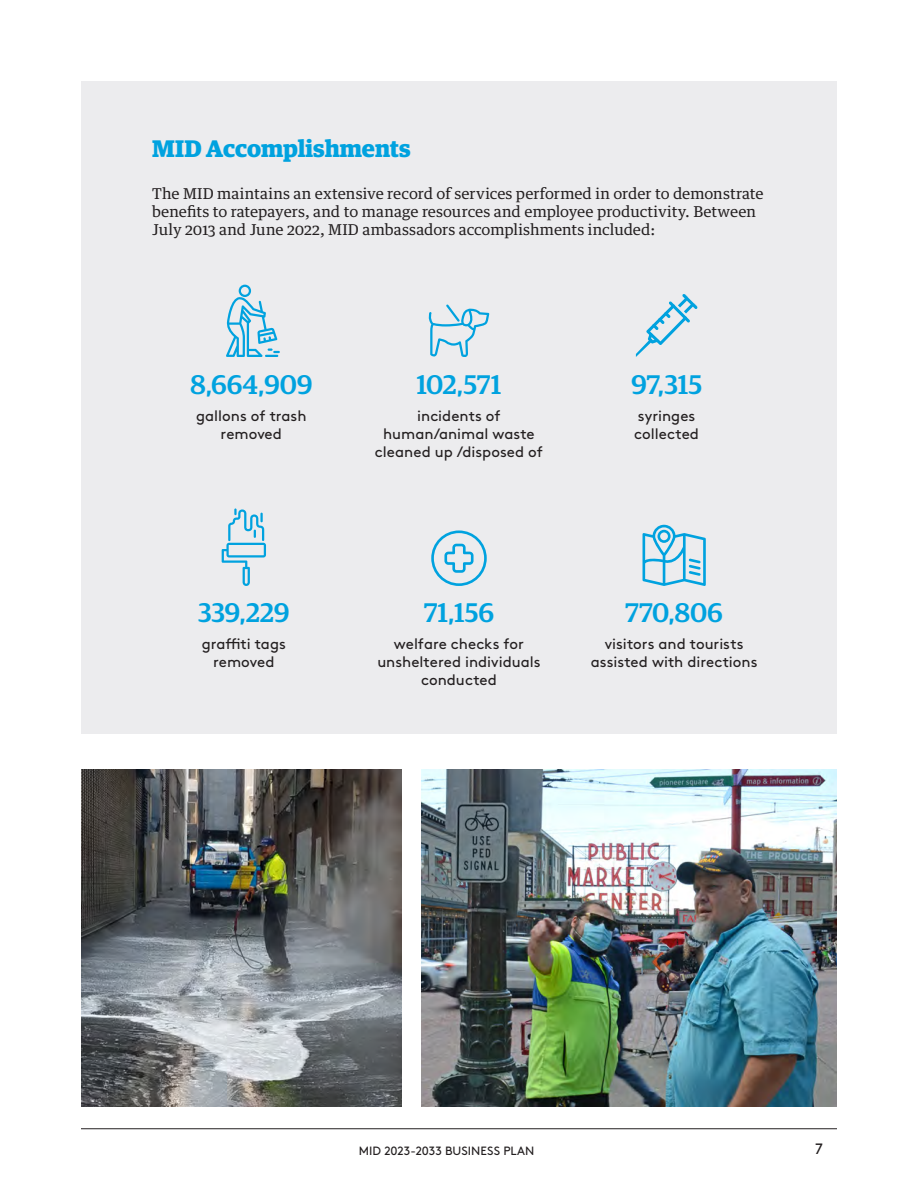
<style>
.page{position:relative;width:918px;height:1188px;background:#fff}
.page>*{position:absolute;margin:0;border:0;box-sizing:border-box;transform-origin:0 0}
.CALLOUT_body{font:500 27px "Guardian Egyp";letter-spacing:-.01em;color:#00a2df}
.HEAD_1{font:700 24px "Guardian Egyp";letter-spacing:-.005em;color:#00a2df}
.BODY_1{font:15px/18px "Guardian Text Egyp";color:#231f20}
.CALLOUT_body-2{font:15px/18px "Brown Std";color:#231f20;text-align:center}
.t1{font:12px "Brown Std";letter-spacing:.005em;color:#231f20}
</style>
<div class="page">
<hr style="left:81px;top:1128px;width:756px;height:1px;background:#231f20">
<div style="left:81px;top:81px;width:756px;height:653px;background:#ececee"></div>
<img style="left:422px;top:770px;width:415px;height:337px">
<img style="left:81px;top:770px;width:320px;height:337px">
<svg style="left:429px;top:305px;width:60px;height:52px"></svg>
<svg style="left:222px;top:508px;width:44px;height:78px"></svg>
<svg style="left:431px;top:530px;width:56px;height:56px"></svg>
<svg style="left:643px;top:525px;width:63px;height:61px"></svg>
<svg style="left:636px;top:294px;width:61px;height:63px"></svg>
<svg style="left:226px;top:285px;width:54px;height:72px"></svg>
<p class="HEAD_1" style="left:152px;top:130px;width:260px">MID Accomplishments</p>
<p class="BODY_1" style="left:152px;top:183px;width:613px">The MID maintains an extensive record of services performed in order to demonstrate benefits to ratepayers, and to manage resources and employee productivity. Between<br>July 2013 and June 2022, MID ambassadors accomplishments included:</p>
<p class="CALLOUT_body" style="left:190px;top:366px;width:124px">8,664,909</p>
<p class="CALLOUT_body-2" style="left:196px;top:407px;width:112px">gallons of trash removed</p>
<p class="CALLOUT_body" style="left:198px;top:593px;width:93px">339,229</p>
<p class="CALLOUT_body-2" style="left:202px;top:635px;width:86px">graffiti tags removed</p>
<p class="CALLOUT_body" style="left:417px;top:366px;width:86px">102,571</p>
<p class="CALLOUT_body-2" style="left:375px;top:407px;width:170px">incidents of human/animal waste cleaned up /disposed of</p>
<p class="CALLOUT_body" style="left:631px;top:366px;width:73px">97,315</p>
<p class="CALLOUT_body-2" style="left:634px;top:407px;width:66px;text-align:left">syringes collected</p>
<p class="CALLOUT_body" style="left:424px;top:593px;width:72px">71,156</p>
<p class="CALLOUT_body-2" style="left:377px;top:635px;width:165px">welfare checks for unsheltered individuals conducted</p>
<p class="CALLOUT_body" style="left:625px;top:593px;width:99px">770,806</p>
<p class="CALLOUT_body-2" style="left:591px;top:635px;width:168px">visitors and tourists assisted with directions</p>
<p class="t1" style="left:359px;top:1144px;width:177px">MID 2023-2033 BUSINESS PLAN</p>
<p class="CALLOUT_body-2" style="left:815px;top:1140px;width:9px">7</p>
</div>
